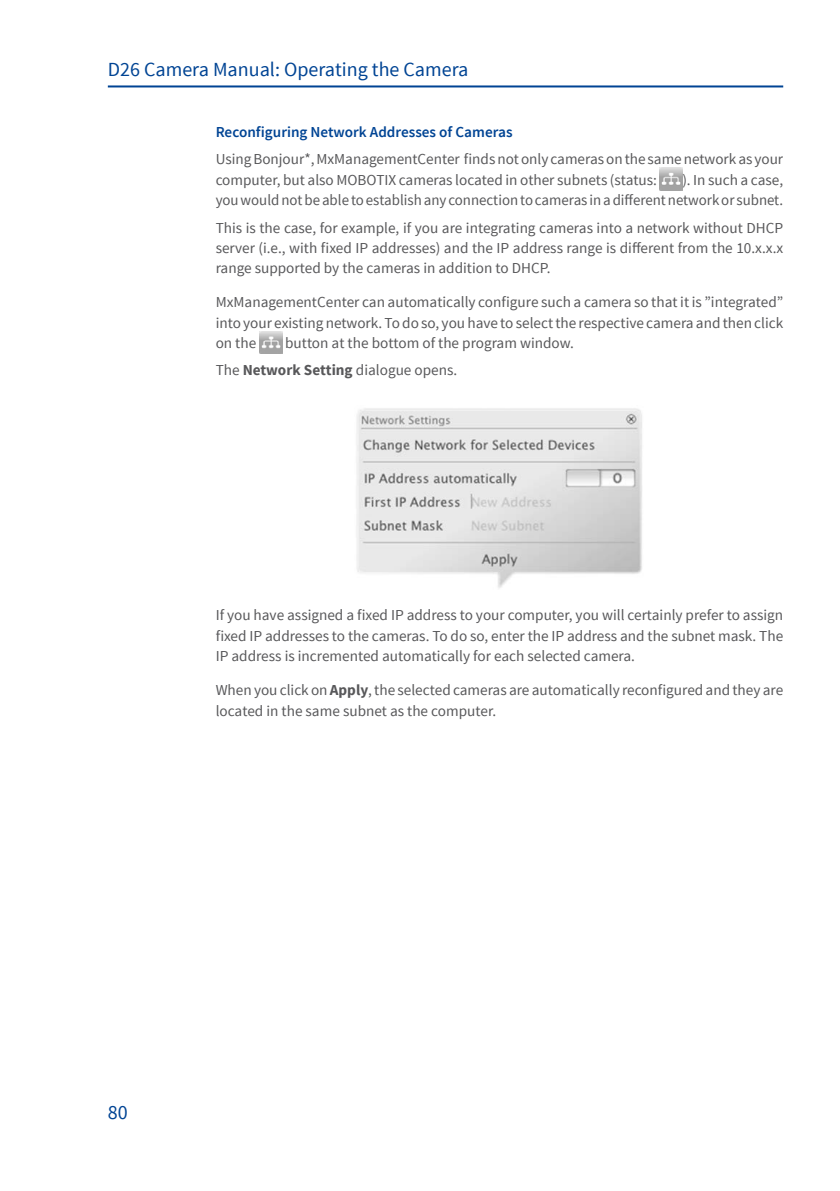
<style>
.page{position:relative;width:840px;height:1191px;background:#fff}
.page>*{position:absolute;margin:0;border:0;box-sizing:border-box;transform-origin:0 0}
.t1{font:20px "Source Sans Pro";color:#004494}
.t2{font:15.2px/20.4px "Source Sans Pro";color:#58585a}
.t3{font:600 15.2px "Source Sans Pro";color:#004494}
.s1{font-weight:700}
</style>
<div class="page">
<hr style="left:108px;top:85px;width:674px;height:2px;background:#004494">
<img style="left:659px;top:168px;width:23px;height:22px">
<img style="left:259px;top:331px;width:23px;height:23px">
<img style="left:356px;top:408px;width:286px;height:180px">
<h1 class="t1" style="left:108px;top:57px;width:362px">D26 Camera Manual: Operating the Camera</h1>
<p class="t3" style="left:215px;top:123px;width:298px">Reconfiguring Network Addresses of Cameras</p>
<p class="t2" style="left:215px;top:149px;width:568px">Using Bonjour*, MxManagementCenter finds not only cameras on the same network as your computer, but also MOBOTIX cameras located in other subnets (status:</p>
<p class="t2" style="left:215px;top:170px;width:568px;text-align:right">). In such a case,<br>you would not be able to establish any connection to cameras in a different network or subnet.</p>
<p class="t2" style="left:215px;top:217px;width:568px;text-align:justify">This is the case, for example, if you are integrating cameras into a network without DHCP server (i.e., with fixed IP addresses) and the IP address range is different from the 10.x.x.x range supported by the cameras in addition to DHCP.</p>
<p class="t2" style="left:215px;top:292px;width:568px;text-align:justify">MxManagementCenter can automatically configure such a camera so that it is ”integrated” into your existing network. To do so, you have to select the respective camera and then click on the</p>
<p class="t2" style="left:215px;top:330px;width:359px;line-height:27.2px;text-indent:69px">button at the bottom of the program window.<br>The <span class="s1">Network Setting</span> dialogue opens.</p>
<p class="t2" style="left:215px;top:605px;width:568px;text-align:justify">If you have assigned a fixed IP address to your computer, you will certainly prefer to assign fixed IP addresses to the cameras. To do so, enter the IP address and the subnet mask. The IP address is incremented automatically for each selected camera.</p>
<p class="t2" style="left:215px;top:680px;width:568px">When you click on <span class="s1">Apply</span>, the selected cameras are automatically reconfigured and they are located in the same subnet as the computer.</p>
<h1 class="t1" style="left:108px;top:1099px;width:21px">80</h1>
</div>
